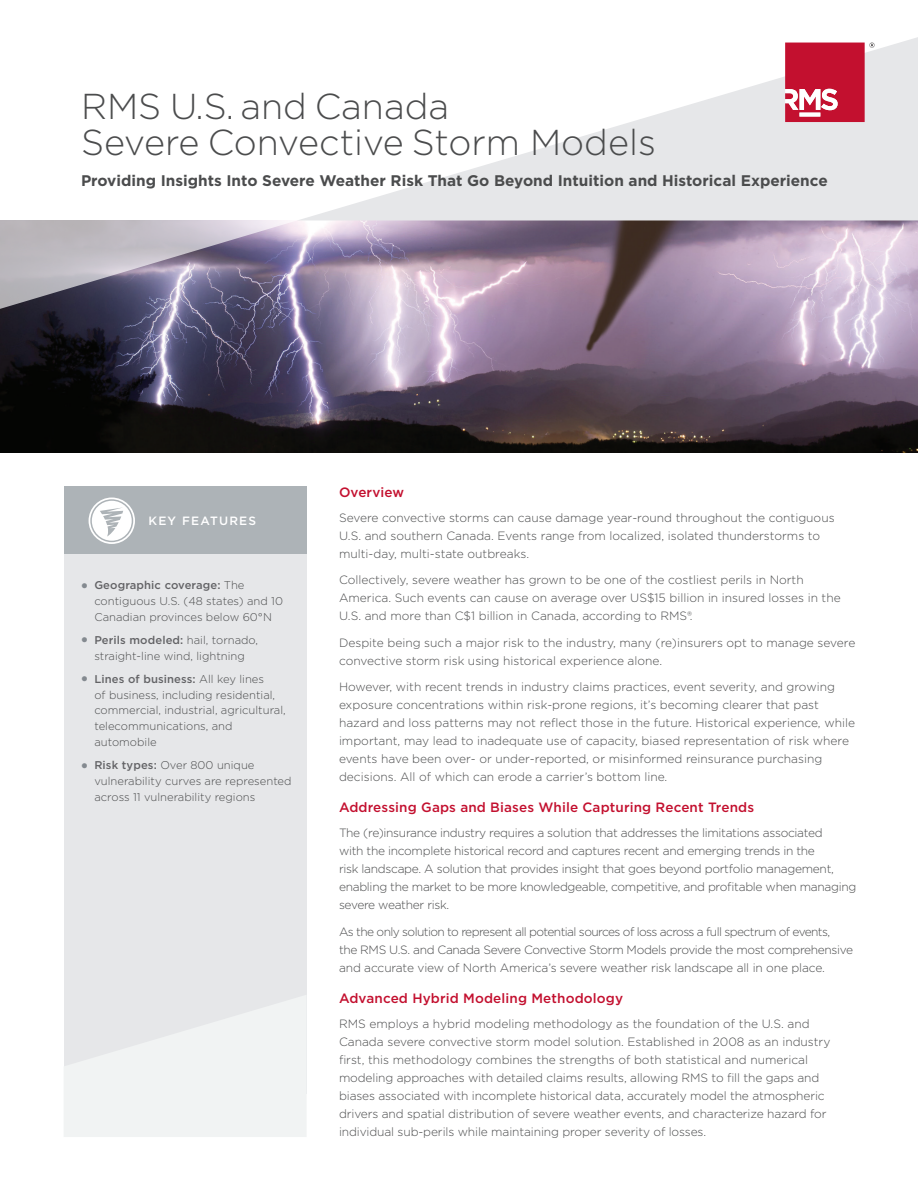
<style>
.page{position:relative;width:918px;height:1188px;background:#fff}
.page>*{position:absolute;margin:0;border:0;box-sizing:border-box;transform-origin:0 0}
.t1{font:300 36px/36px "Gotham";color:#4b4c4d}
.t2{font:700 15.3px "Gotham";color:#4b4c4d}
.t3{font:500 13.5px "Gotham";letter-spacing:.01em;color:#c3102f}
.t4{font:300 12px/18px "Gotham";letter-spacing:-.01em;color:#4b4c4d}
.t5{font:300 12px/18px "Gotham";letter-spacing:-.03em;color:#4b4c4d}
.t6{font:500 12px "Gotham";letter-spacing:.1em;color:#fff}
.t7{font:300 11.25px/15.8px "Gotham";color:#4b4c4d}
.s1{font-weight:900;font-size:15px;color:#848a90}
.s2{font-weight:500;color:#636366}
</style>
<div class="page">
<div style="left:64px;top:486px;width:243px;height:608px;background:#e6e7e9"></div>
<div style="left:64px;top:486px;width:243px;height:68px;background:#adb3b7"></div>
<svg style="left:89px;top:498px;width:46px;height:46px"></svg>
<svg style="left:64px;top:995px;width:242px;height:142px;fill:#f1f3f3"></svg>
<img style="left:0;top:309px;width:918px;height:144px">
<svg style="left:297px;top:37px;width:621px;height:375px"></svg>
<svg style="left:785px;top:43px;width:90px;height:79px;background:#cd425b"></svg>
<svg style="left:0;top:220px;width:297px;height:89px;background:#9a95a7"></svg>
<h1 class="t1" style="left:81px;top:88px;width:576px">RMS U.S. and Canada<br>Severe Convective Storm Models</h1>
<p class="t2" style="left:81px;top:170px;width:748px">Providing Insights Into Severe Weather Risk That Go Beyond Intuition and Historical Experience</p>
<p class="t6" style="left:148px;top:513px;width:109px">KEY FEATURES</p>
<p class="t7" style="left:94px;top:577px;width:190px;text-indent:-14px"><span class="s1">•</span> <span class="s2">Geographic coverage:</span> The contiguous U.S. (48 states) and 10<br>Canadian provinces below 60°N</p>
<p class="t7" style="left:81px;top:632px;width:179px;text-align:center"><span class="s1">•</span> <span class="s2">Perils modeled:</span> hail, tornado, straight-line wind, lightning</p>
<p class="t7" style="left:94px;top:671px;width:193px;text-indent:-14px"><span class="s1">•</span> <span class="s2">Lines of business:</span> All key lines<br>of business, including residential, commercial, industrial, agricultural, telecommunications, and automobile</p>
<p class="t7" style="left:94px;top:757px;width:199px;text-indent:-14px"><span class="s1">•</span> <span class="s2">Risk types:</span> Over 800 unique vulnerability curves are represented across 11 vulnerability regions</p>
<p class="t3" style="left:339px;top:483px;width:67px">Overview</p>
<p class="t4" style="left:339px;top:508px;width:497px">Severe convective storms can cause damage year-round throughout the contiguous<br>U.S. and southern Canada. Events range from localized, isolated thunderstorms to multi-day, multi-state outbreaks.</p>
<p class="t4" style="left:339px;top:571px;width:503px">Collectively, severe weather has grown to be one of the costliest perils in North<br>America. Such events can cause on average over US$15 billion in insured losses in the<br>U.S. and more than C$1 billion in Canada, according to RMS®.</p>
<p class="t4" style="left:339px;top:633px;width:518px">Despite being such a major risk to the industry, many (re)insurers opt to manage severe convective storm risk using historical experience alone.</p>
<p class="t4" style="left:339px;top:678px;width:518px">However, with recent trends in industry claims practices, event severity, and growing exposure concentrations within risk-prone regions, it’s becoming clearer that past hazard and loss patterns may not reflect those in the future. Historical experience, while important, may lead to inadequate use of capacity, biased representation of risk where events have been over- or under-reported, or misinformed reinsurance purchasing decisions. All of which can erode a carrier’s bottom line.</p>
<p class="t3" style="left:339px;top:799px;width:417px">Addressing Gaps and Biases While Capturing Recent Trends</p>
<p class="t4" style="left:339px;top:824px;width:519px">The (re)insurance industry requires a solution that addresses the limitations associated<br>with the incomplete historical record and captures recent and emerging trends in the<br>risk landscape. A solution that provides insight that goes beyond portfolio management, enabling the market to be more knowledgeable, competitive, and profitable when managing severe weather risk.</p>
<p class="t5" style="left:339px;top:922px;width:516px">As the only solution to represent all potential sources of loss across a full spectrum of events,<br>the RMS U.S. and Canada Severe Convective Storm Models provide the most comprehensive and accurate view of North America’s severe weather risk landscape all in one place.</p>
<p class="t3" style="left:339px;top:989px;width:286px">Advanced Hybrid Modeling Methodology</p>
<p class="t4" style="left:339px;top:1014px;width:493px">RMS employs a hybrid modeling methodology as the foundation of the U.S. and Canada severe convective storm model solution. Established in 2008 as an industry first, this methodology combines the strengths of both statistical and numerical modeling approaches with detailed claims results, allowing RMS to fill the gaps and biases associated with incomplete historical data, accurately model the atmospheric drivers and spatial distribution of severe weather events, and characterize hazard for individual sub-perils while maintaining proper severity of losses.</p>
</div>
